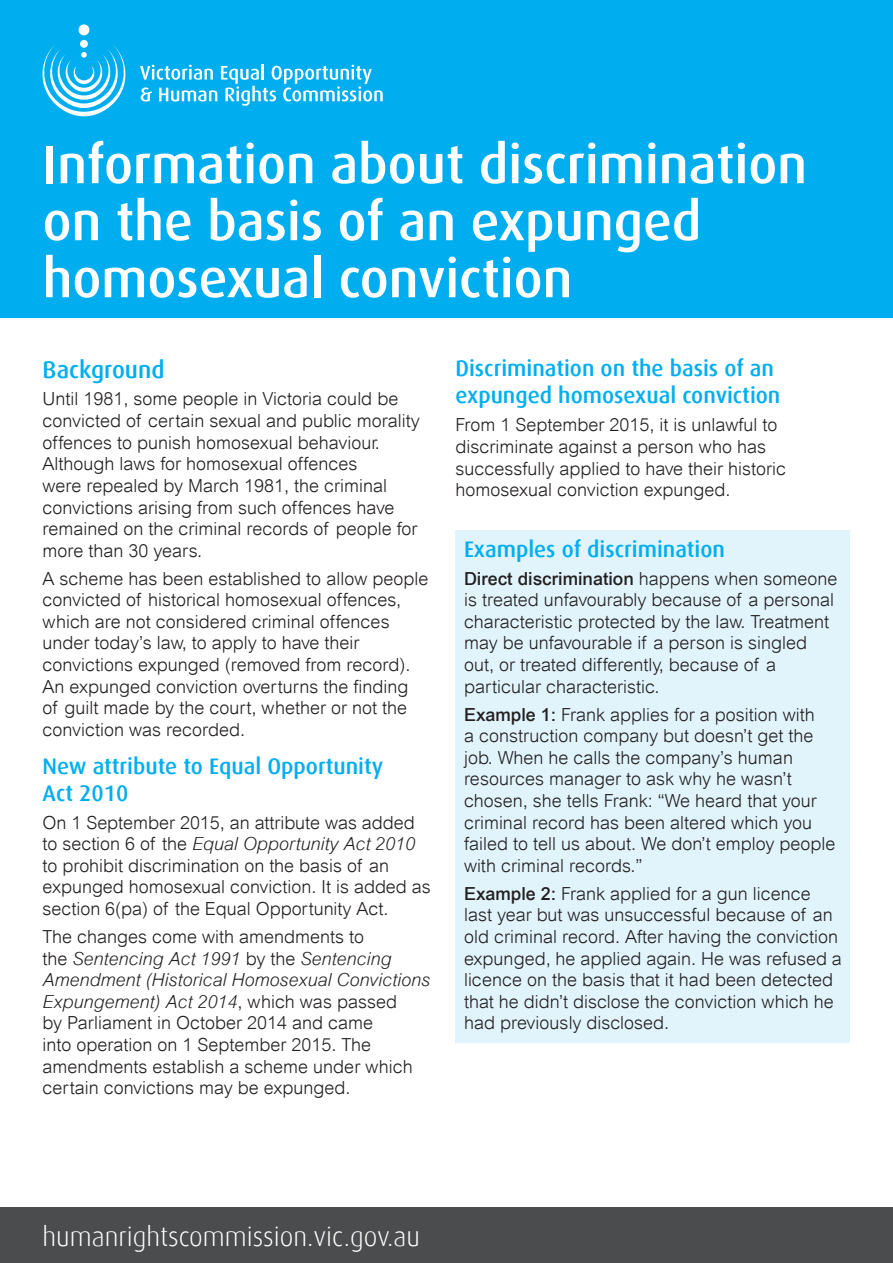
<style>
.page{position:relative;width:893px;height:1263px;background:#fff}
.page>*{position:absolute;margin:0;border:0;box-sizing:border-box;transform-origin:0 0}
.Large_heading_-_whit{font:500 54px/57px "Dax";letter-spacing:-.005em;color:#fff}
.t1{font:300 27px "Dax";color:#fff}
.t2{font:500 24px "Dax";color:#00aeef}
.Subhead_-_dax{font:500 22.5px/27px "Dax";color:#00aeef}
.t3{font:300 18px/21.6px "Arial";color:#231f20}
.s1{font-style:italic}
.s2{font-weight:500}
</style>
<div class="page">
<div style="left:0;top:0;width:893px;height:318px;background:#00aeef"></div>
<div style="left:0;top:1208px;width:893px;height:55px;background:#4b4c4d"></div>
<hr style="left:261px;top:64px;width:3px;height:16px;background:#fff">
<svg style="left:140px;top:65px;width:243px;height:41px"></svg>
<div style="left:80px;top:40px;width:8px;height:8px;background:#fff;border-radius:50%"></div>
<div style="left:79px;top:24px;width:10px;height:11px;background:#fff;border-radius:50%"></div>
<svg style="left:42px;top:45px;width:84px;height:71px"></svg>
<div style="left:455px;top:530px;width:395px;height:512px;background:#e1f4fc"></div>
<p class="Large_heading_-_whit" style="left:43px;top:136px;width:766px">Information about discrimination on the basis of an expunged homosexual conviction</p>
<p class="t2" style="left:43px;top:356px;width:124px">Background</p>
<p class="t3" style="left:43px;top:388px;width:379px">Until 1981, some people in Victoria could be convicted of certain sexual and public morality offences to punish homosexual behaviour.<br>Although laws for homosexual offences<br>were repealed by March 1981, the criminal convictions arising from such offences have remained on the criminal records of people for more than 30 years.</p>
<p class="t3" style="left:43px;top:567px;width:387px">A scheme has been established to allow people convicted of historical homosexual offences, which are not considered criminal offences under today’s law, to apply to have their convictions expunged (removed from record).<br>An expunged conviction overturns the finding<br>of guilt made by the court, whether or not the conviction was recorded.</p>
<p class="Subhead_-_dax" style="left:43px;top:752px;width:342px">New attribute to Equal Opportunity<br>Act 2010</p>
<p class="t3" style="left:43px;top:811px;width:390px">On 1 September 2015, an attribute was added to section 6 of the <span class="s1">Equal Opportunity Act 2010 </span>to prohibit discrimination on the basis of an expunged homosexual conviction. It is added as section 6(pa) of the Equal Opportunity Act.</p>
<p class="t3" style="left:43px;top:926px;width:389px">The changes come with amendments to<br>the <span class="s1">Sentencing Act 1991</span> by the <span class="s1">Sentencing Amendment (Historical Homosexual Convictions Expungement) Act 2014</span>, which was passed<br>by Parliament in October 2014 and came<br>into operation on 1 September 2015. The amendments establish a scheme under which certain convictions may be expunged.</p>
<p class="Subhead_-_dax" style="left:455px;top:355px;width:326px">Discrimination on the basis of an expunged homosexual conviction</p>
<p class="t3" style="left:455px;top:414px;width:332px">From 1 September 2015, it is unlawful to discriminate against a person who has successfully applied to have their historic homosexual conviction expunged.</p>
<p class="Subhead_-_dax" style="left:464px;top:535px;width:262px">Examples of discrimination</p>
<p class="t3" style="left:464px;top:567px;width:375px"><span class="s2">Direct discrimination</span> happens when someone is treated unfavourably because of a personal characteristic protected by the law. Treatment may be unfavourable if a person is singled out, or treated differently, because of a particular characteristic.</p>
<p class="t3" style="left:464px;top:703px;width:373px"><span class="s2">Example 1:</span> Frank applies for a position with<br>a construction company but doesn’t get the job. When he calls the company’s human resources manager to ask why he wasn’t chosen, she tells Frank: “We heard that your criminal record has been altered which you failed to tell us about. We don’t employ people with criminal records.”</p>
<p class="t3" style="left:464px;top:883px;width:379px"><span class="s2">Example 2:</span> Frank applied for a gun licence last year but was unsuccessful because of an old criminal record. After having the conviction expunged, he applied again. He was refused a licence on the basis that it had been detected that he didn’t disclose the conviction which he had previously disclosed.</p>
<h2 class="t1" style="left:43px;top:1222px;width:379px">humanrightscommission.vic.gov.au</h2>
</div>
